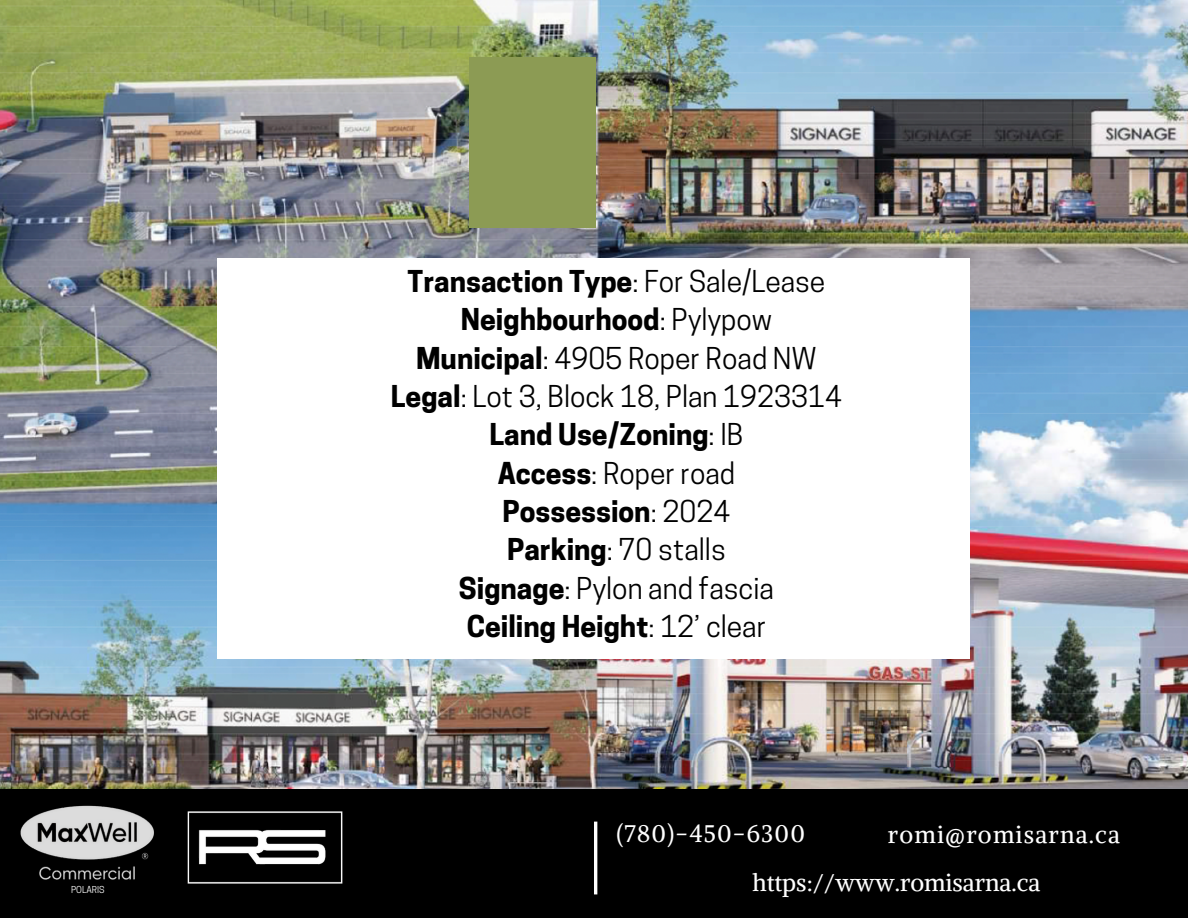
<style>
.page{position:relative;width:1188px;height:918px;background:#000}
.page>*{position:absolute;margin:0;border:0;box-sizing:border-box;transform-origin:0 0}
.t1{font:28.35px/38.4px "Cooper Hewitt";color:#000;text-align:center}
.t2{font:24px "Alike";letter-spacing:.05em;color:#fff}
.t3{font:24px "Alike";color:#fff}
.t4{font:9px "Cooper Hewitt";color:#fff}
.s1{font-weight:700}
</style>
<div class="page">
<img style="left:20px;top:805px;width:134px;height:75px">
<img style="left:187px;top:811px;width:156px;height:73px">
<hr style="left:594px;top:822px;width:3px;height:72px;background:#fff">
<img style="left:0;top:0;width:1188px;height:789px">
<div style="left:217px;top:259px;width:753px;height:400px;background:#fff"></div>
<div style="left:470px;top:57px;width:126px;height:171px;background:#8c9b54"></div>
<p class="t4" style="left:71px;top:886px;width:35px">POLARIS</p>
<p class="t1" style="left:391px;top:266px;width:453px"><span class="s1">Transaction Type</span>: For Sale/Lease<br><span class="s1">Neighbourhood</span>: Pylypow<br><span class="s1">Municipal</span>: 4905 Roper Road NW<br><span class="s1">Legal</span>: Lot 3, Block 18, Plan 1923314<br><span class="s1">Land Use/Zoning</span>: IB<br><span class="s1">Access</span>: Roper road<br><span class="s1">Possession</span>: 2024<br><span class="s1">Parking</span>: 70 stalls<br><span class="s1">Signage</span>: Pylon and fascia<br><span class="s1">Ceiling Height</span>: 12’ clear</p>
<p class="t2" style="left:616px;top:818px;width:190px">(780)-450-6300</p>
<h2 class="t2" style="left:888px;top:819px;width:234px">romi@romisarna.ca</h2>
<h2 class="t3" style="left:752px;top:867px;width:289px">https://www.romisarna.ca</h2>
</div>
